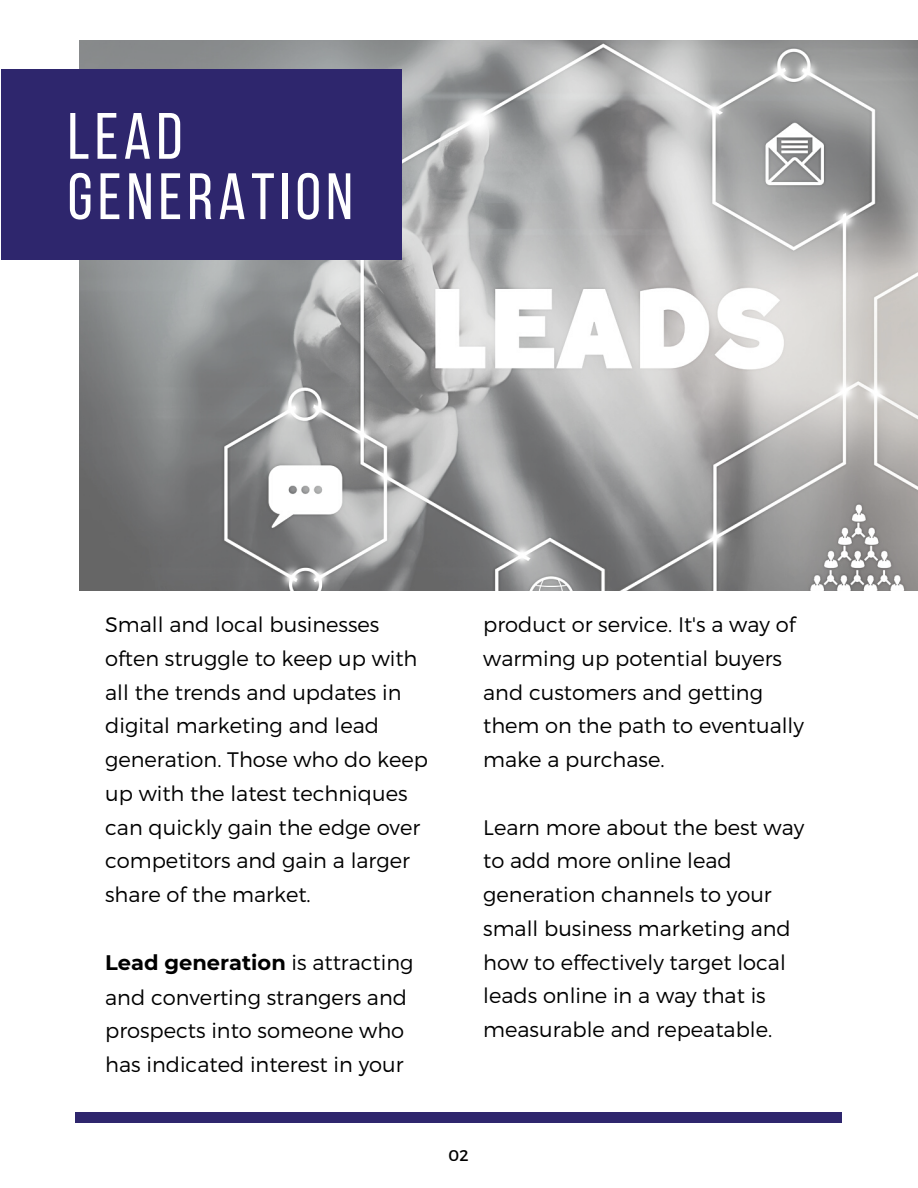
<style>
.page{position:relative;width:918px;height:1188px;background:#fff}
.page>*{position:absolute;margin:0;border:0;box-sizing:border-box;transform-origin:0 0}
.t1{font:65.4px/60.3px "Bebas Neue";letter-spacing:.08em;color:#fff}
.t2{font:300 21px/33.8px "Montserrat";color:#000}
.t3{font:15.6px "Montserrat";color:#000}
.s1{font-weight:700}
</style>
<div class="page">
<img style="left:79px;top:40px;width:839px;height:550px">
<div style="left:1px;top:70px;width:401px;height:190px;background:#2e266d"></div>
<div style="left:76px;top:1113px;width:766px;height:10px;background:#2e266d"></div>
<h1 class="t1" style="left:68px;top:112px;width:287px">LEAD<br>GENERATION</h1>
<p class="t2" style="left:105px;top:607px;width:324px">Small and local businesses often struggle to keep up with all the trends and updates in digital marketing and lead generation. Those who do keep up with the latest techniques can quickly gain the edge over competitors and gain a larger share of the market.</p>
<p class="t2" style="left:105px;top:944px;width:310px;line-height:34.2px"><span class="s1">Lead generation</span> is attracting and converting strangers and prospects into someone who has indicated interest in your</p>
<p class="t2" style="left:483px;top:607px;width:322px">product or service. It's a way of warming up potential buyers and customers and getting them on the path to eventually make a purchase.</p>
<p class="t2" style="left:483px;top:809px;width:323px">Learn more about the best way to add more online lead generation channels to your small business marketing and how to effectively target local leads online in a way that is measurable and repeatable.</p>
<p class="t3" style="left:449px;top:1145px;width:22px">02</p>
</div>
